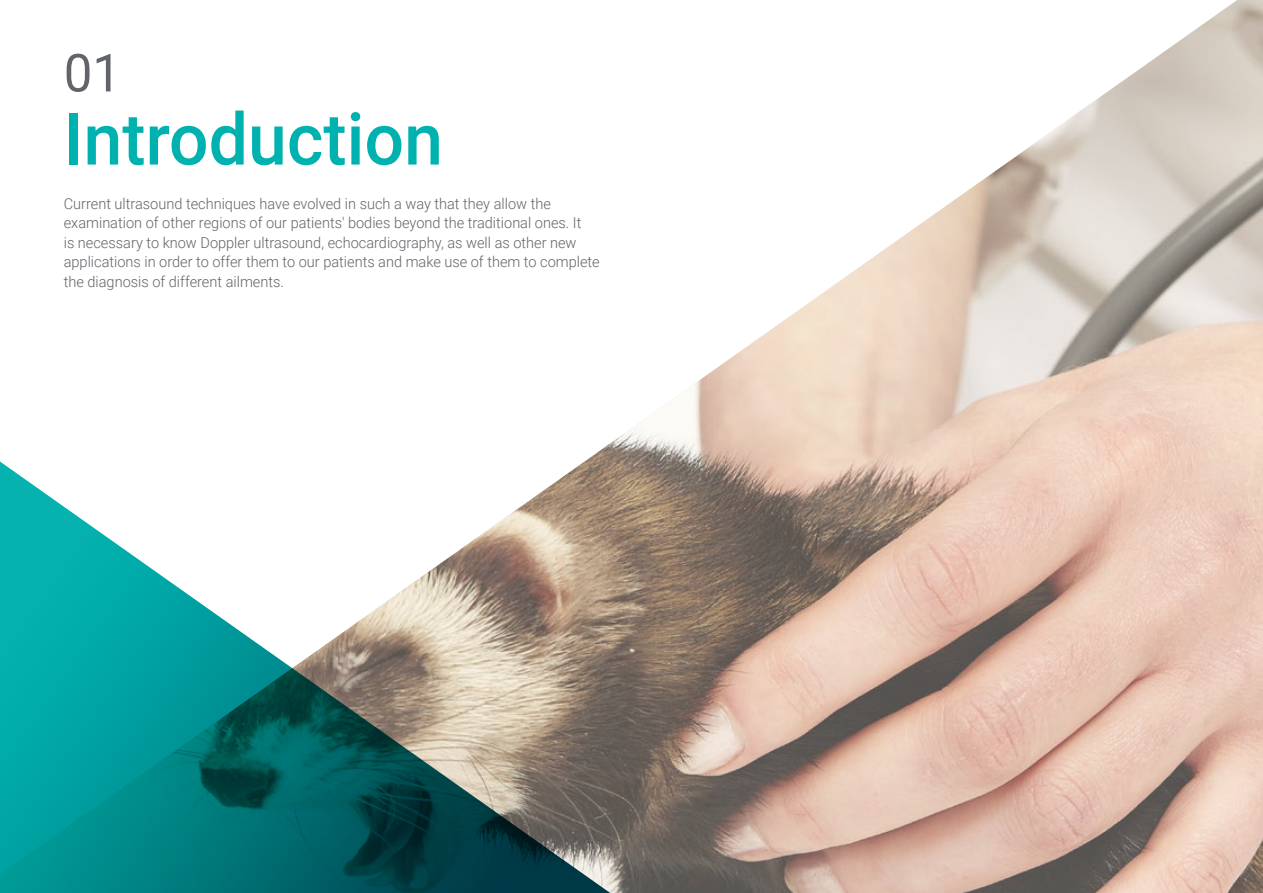
<style>
.page{position:relative;width:1263px;height:893px;background:#fff}
.page>*{position:absolute;margin:0;border:0;box-sizing:border-box;transform-origin:0 0}
.t1{font:500 72px "Roboto";color:#00b2af}
.t2{font:52.5px "Roboto";color:#61646a}
.t3{font:300 15px/19.5px "Roboto";color:#61646a}
</style>
<div class="page">
<img style="left:606px;top:0;width:657px;height:893px">
<svg style="left:0;top:446px;width:640px;height:447px"></svg>
<h2 class="t2" style="left:64px;top:36px;width:59px">01</h2>
<h1 class="t1" style="left:64px;top:89px;width:381px">Introduction</h1>
<p class="t3" style="left:64px;top:193px;width:537px">Current ultrasound techniques have evolved in such a way that they allow the examination of other regions of our patients' bodies beyond the traditional ones. It<br>is necessary to know Doppler ultrasound, echocardiography, as well as other new applications in order to offer them to our patients and make use of them to complete the diagnosis of different ailments.</p>
</div>
